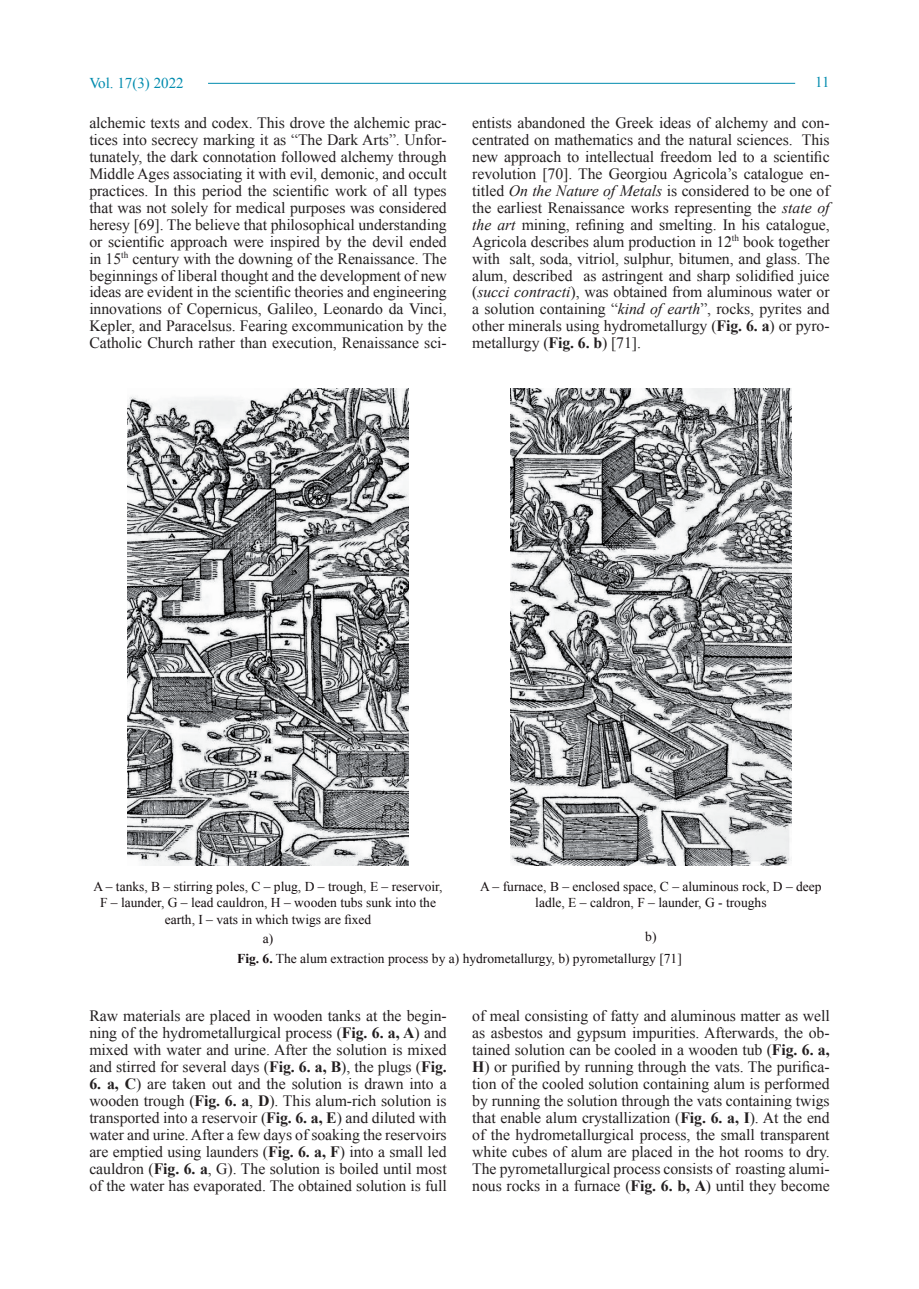
<style>
.page{position:relative;width:919px;height:1289px;background:#fff}
.page>*{position:absolute;margin:0;border:0;box-sizing:border-box;transform-origin:0 0}
.t1{font:15.75px/17px "Times New Roman";letter-spacing:-.005em;color:#231f20;text-align:justify}
.t2{font:15px "Times New Roman";color:#008bae}
.t3{font:13.5px/16.2px "Times New Roman";color:#140d0f;text-align:center}
.s1{font-style:italic}
.s2{font-weight:700}
</style>
<div class="page">
<hr style="left:208px;top:83px;width:587px;height:1px;background:#008bae">
<img style="left:128px;top:388px;width:280px;height:477px">
<img style="left:510px;top:388px;width:281px;height:477px">
<p class="t2" style="left:89px;top:73px;width:96px">Vol. 17(3) 2022</p>
<p class="t2" style="left:815px;top:71px;width:16px">11</p>
<p class="t1" style="left:89px;top:114px;width:359px">alchemic texts and codex. This drove the alchemic prac&shy;tices into secrecy marking it as “The Dark Arts”. Unfor&shy;tunately, the dark connotation followed alchemy through Middle Ages associating it with evil, demonic, and occult practices. In this period the scientific work of all types that was not solely for medical purposes was considered heresy [69]. The believe that philosophical understanding or scientific approach were inspired by the devil ended in 15<sup>th</sup> century with the downing of the Renaissance. The beginnings of liberal thought and the development of new ideas are evident in the scientific theories and engineering innovations of Copernicus, Galileo, Leonardo da Vinci, Kepler, and Paracelsus. Fearing excommunication by the Catholic Church rather than execution, Renaissance sci-</p>
<p class="t1" style="left:472px;top:114px;width:359px">entists abandoned the Greek ideas of alchemy and con&shy;centrated on mathematics and the natural sciences. This new approach to intellectual freedom led to a scientific revolution [70]. The Georgiou Agricola’s catalogue en&shy;titled <span class="s1">On the Nature of Metals</span> is considered to be one of the earliest Renaissance works representing the <span class="s1">state of the art</span> mining, refining and smelting. In his catalogue, Agricola describes alum production in 12<sup>th</sup> book together with salt, soda, vitriol, sulphur, bitumen, and glass. The alum, described as astringent and sharp solidified juice (<span class="s1">succi contracti</span>), was obtained from aluminous water or a solution containing “<span class="s1">kind of earth</span>”, rocks, pyrites and other minerals using hydrometallurgy (<span class="s2">Fig. 6. a</span>) or pyro&shy;metallurgy (<span class="s2">Fig. 6. b</span>) [71].</p>
<p class="t3" style="left:93px;top:878px;width:350px">A – tanks, B – stirring poles, C – plug, D – trough, E – reservoir,<br>F – launder, G – lead cauldron, H – wooden tubs sunk into the earth, I – vats in which twigs are fixed</p>
<p class="t3" style="left:480px;top:878px;width:343px">A – furnace, B – enclosed space, C – aluminous rock, D – deep ladle, E – caldron, F – launder, G - troughs</p>
<p class="t3" style="left:263px;top:929px;width:12px">a)</p>
<p class="t3" style="left:237px;top:925px;width:446px;line-height:21.6px;text-align:left;text-indent:408px">b)<br><span class="s2">Fig. 6.</span> The alum extraction process by a) hydrometallurgy, b) pyrometallurgy [71]</p>
<p class="t1" style="left:89px;top:1007px;width:359px">Raw materials are placed in wooden tanks at the begin&shy;ning of the hydrometallurgical process (<span class="s2">Fig. 6. a, A</span>) and mixed with water and urine. After the solution is mixed and stirred for several days (<span class="s2">Fig. 6. a, B</span>), the plugs (<span class="s2">Fig.</span></p>
<p class="t1" style="left:89px;top:1075px;width:359px"><span class="s2">6. a, C</span>) are taken out and the solution is drawn into a wooden trough (<span class="s2">Fig. 6. a</span>, <span class="s2">D</span>). This alum-rich solution is transported into a reservoir (<span class="s2">Fig. 6. a, E</span>) and diluted with water and urine. After a few days of soaking the reservoirs are emptied using launders (<span class="s2">Fig. 6. a, F</span>) into a small led cauldron (<span class="s2">Fig. 6. a</span>, G). The solution is boiled until most of the water has evaporated. The obtained solution is full</p>
<p class="t1" style="left:472px;top:1007px;width:359px">of meal consisting of fatty and aluminous matter as well as asbestos and gypsum impurities. Afterwards, the ob&shy;tained solution can be cooled in a wooden tub (<span class="s2">Fig. 6. a, H</span>) or purified by running through the vats. The purifica&shy;tion of the cooled solution containing alum is performed by running the solution through the vats containing twigs that enable alum crystallization (<span class="s2">Fig. 6. a, I</span>). At the end of the hydrometallurgical process, the small transparent white cubes of alum are placed in the hot rooms to dry.<br>The pyrometallurgical process consists of roasting alumi&shy;nous rocks in a furnace (<span class="s2">Fig. 6. b, A</span>) until they become</p>
</div>
